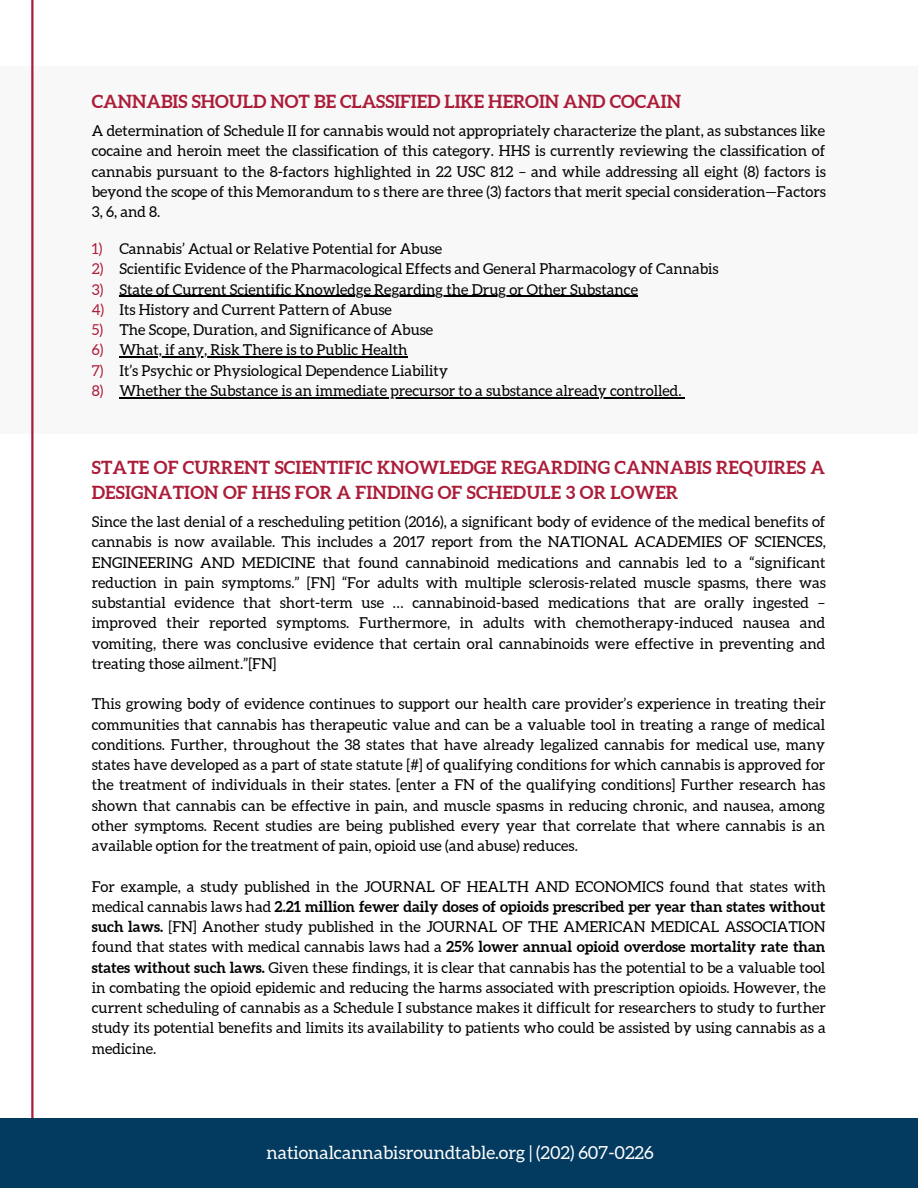
<style>
.page{position:relative;width:918px;height:1188px;background:#fff}
.page>*{position:absolute;margin:0;border:0;box-sizing:border-box;transform-origin:0 0}
.t1{font:700 18px/24.8px "Aleo";letter-spacing:.01em;color:#ac1c39}
.t2{font:18px "Aleo";color:#fff}
.t3{font:15px/20.2px "Aleo";color:#000;text-align:justify}
.t4{font:15px "Aleo";color:#ac1c39}
.s1{font-weight:700}
</style>
<div class="page">
<div style="left:0;top:66px;width:918px;height:368px;background:#f8f8f8"></div>
<hr style="left:119px;top:296px;width:519px;height:1px;background:#000">
<hr style="left:119px;top:356px;width:289px;height:2px;background:#000">
<hr style="left:119px;top:397px;width:563px;height:1px;background:#000">
<hr style="left:31px;top:0;width:3px;height:1188px;background:#ac1c39">
<div style="left:0;top:1119px;width:918px;height:69px;background:#033a5f"></div>
<p class="t1" style="left:92px;top:89px;width:591px">CANNABIS SHOULD NOT BE CLASSIFIED LIKE HEROIN AND COCAIN</p>
<p class="t3" style="left:92px;top:121px;width:736px">A determination of Schedule II for cannabis would not appropriately characterize the plant, as substances like cocaine and heroin meet the classification of this category. HHS is currently reviewing the classification of cannabis pursuant to the 8-factors highlighted in 22 USC 812 – and while addressing all eight (8) factors is beyond the scope of this Memorandum to s there are three (3) factors that merit special consideration—Factors 3, 6, and 8.</p>
<p class="t4" style="left:92px;top:240px;width:12px">1)</p>
<p class="t4" style="left:92px;top:261px;width:13px">2)</p>
<p class="t4" style="left:92px;top:281px;width:13px">3)</p>
<p class="t4" style="left:92px;top:301px;width:14px">4)</p>
<p class="t4" style="left:92px;top:321px;width:13px">5)</p>
<p class="t4" style="left:92px;top:342px;width:13px">6)</p>
<p class="t4" style="left:92px;top:362px;width:13px">7)</p>
<p class="t4" style="left:92px;top:382px;width:13px">8)</p>
<p class="t3" style="left:119px;top:239px;width:324px">Cannabis’ Actual or Relative Potential for Abuse</p>
<p class="t3" style="left:119px;top:259px;width:601px">Scientific Evidence of the Pharmacological Effects and General Pharmacology of Cannabis</p>
<p class="t3" style="left:119px;top:279px;width:520px">State of Current Scientific Knowledge Regarding the Drug or Other Substance</p>
<p class="t3" style="left:119px;top:299px;width:274px">Its History and Current Pattern of Abuse</p>
<p class="t3" style="left:119px;top:320px;width:315px">The Scope, Duration, and Significance of Abuse</p>
<p class="t3" style="left:119px;top:340px;width:290px">What, if any, Risk There is to Public Health</p>
<p class="t3" style="left:119px;top:360px;width:330px">It’s Psychic or Physiological Dependence Liability</p>
<p class="t3" style="left:119px;top:380px;width:564px">Whether the Substance is an immediate precursor to a substance already controlled.</p>
<p class="t1" style="left:92px;top:455px;width:735px">STATE OF CURRENT SCIENTIFIC KNOWLEDGE REGARDING CANNABIS REQUIRES A<br>DESIGNATION OF HHS FOR A FINDING OF SCHEDULE 3 OR LOWER</p>
<p class="t3" style="left:92px;top:511px;width:736px">Since the last denial of a rescheduling petition (2016), a significant body of evidence of the medical benefits of cannabis is now available. This includes a 2017 report from the NATIONAL ACADEMIES OF SCIENCES, ENGINEERING AND MEDICINE that found cannabinoid medications and cannabis led to a “significant reduction in pain symptoms.” [FN] “For adults with multiple sclerosis-related muscle spasms, there was substantial evidence that short-term use … cannabinoid-based medications that are orally ingested – improved their reported symptoms. Furthermore, in adults with chemotherapy-induced nausea and vomiting, there was conclusive evidence that certain oral cannabinoids were effective in preventing and treating those ailment.”[FN]</p>
<p class="t3" style="left:92px;top:694px;width:736px">This growing body of evidence continues to support our health care provider’s experience in treating their communities that cannabis has therapeutic value and can be a valuable tool in treating a range of medical conditions. Further, throughout the 38 states that have already legalized cannabis for medical use, many states have developed as a part of state statute [#] of qualifying conditions for which cannabis is approved for the treatment of individuals in their states. [enter a FN of the qualifying conditions] Further research has shown that cannabis can be effective in pain, and muscle spasms in reducing chronic, and nausea, among other symptoms. Recent studies are being published every year that correlate that where cannabis is an available option for the treatment of pain, opioid use (and abuse) reduces.</p>
<p class="t3" style="left:92px;top:876px;width:736px">For example, a study published in the JOURNAL OF HEALTH AND ECONOMICS found that states with medical cannabis laws had <span class="s1">2.21 million fewer daily doses of opioids prescribed per year than states without such laws.</span> [FN] Another study published in the JOURNAL OF THE AMERICAN MEDICAL ASSOCIATION found that states with medical cannabis laws had a <span class="s1">25% lower annual opioid overdose mortality rate than states without such laws.</span> Given these findings, it is clear that cannabis has the potential to be a valuable tool in combating the opioid epidemic and reducing the harms associated with prescription opioids. However, the current scheduling of cannabis as a Schedule I substance makes it difficult for researchers to study to further study its potential benefits and limits its availability to patients who could be assisted by using cannabis as a medicine.</p>
<p class="t2" style="left:267px;top:1142px;width:389px">nationalcannabisroundtable.org | (202) 607-0226</p>
</div>
